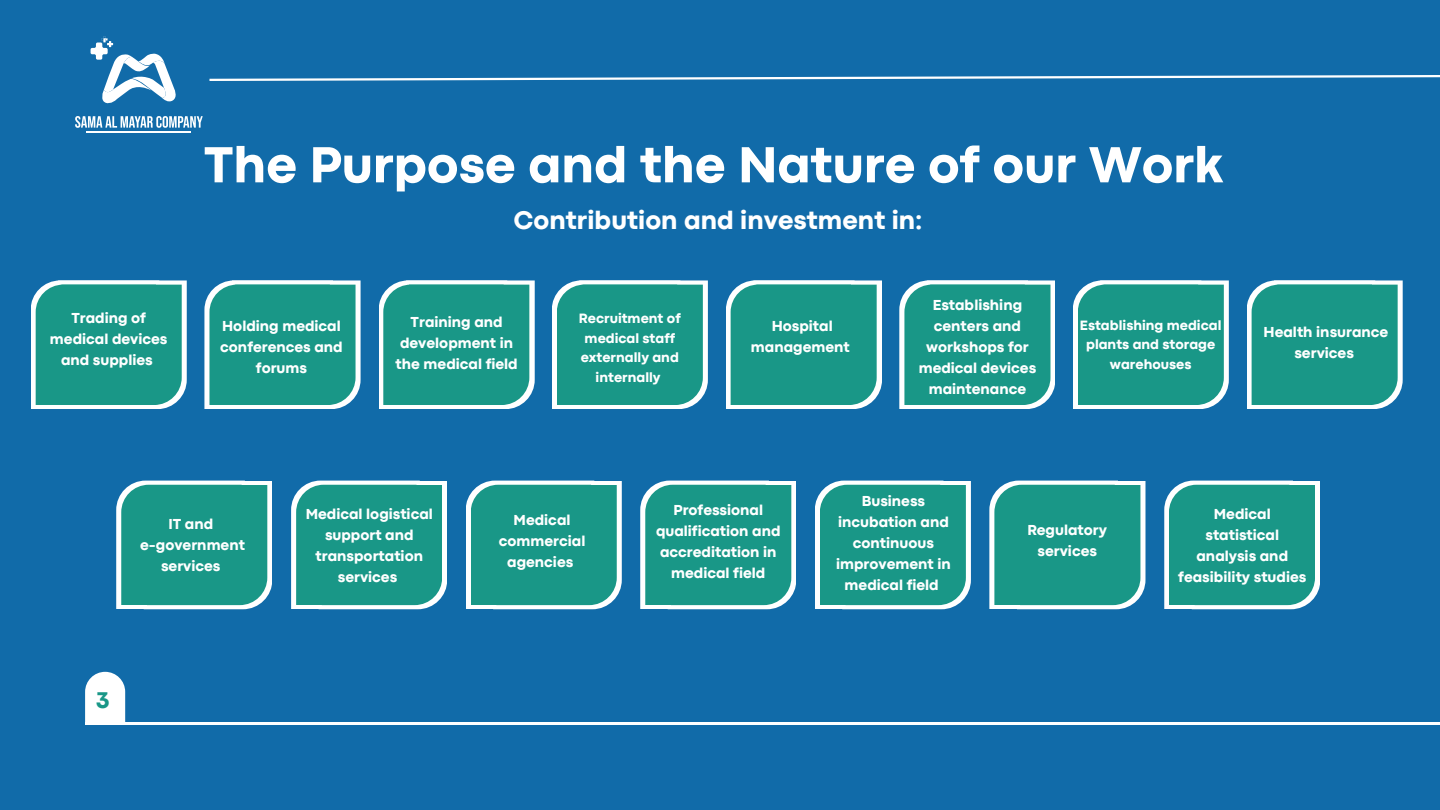
<style>
.page{position:relative;width:1440px;height:810px;background:#116ba9}
.page>*{position:absolute;margin:0;border:0;box-sizing:border-box;transform-origin:0 0}
.t1{font:800 52.9px "Codec Pro";color:#fff}
.t2{font:800 26.6px "Codec Pro";color:#fff}
.t3{font:800 23.7px "Codec Pro";color:#199787}
.t4{font:800 15.1px/21px "Codec Pro";color:#fff;text-align:center}
.t5{font:800 14.1px/19.5px "Codec Pro";color:#fff;text-align:center}
</style>
<div class="page">
<svg style="left:209px;top:75px;width:1231px;height:6px"></svg>
<hr style="left:85px;top:722px;width:1355px;height:3px;background:#fff">
<svg style="left:85px;top:672px;width:40px;height:50px;background:#eaf2f7"></svg>
<svg style="left:31px;top:280px;width:156px;height:129px;background:#34a296"></svg>
<svg style="left:204px;top:280px;width:157px;height:129px;background:#34a296"></svg>
<svg style="left:379px;top:280px;width:156px;height:129px;background:#34a296"></svg>
<svg style="left:552px;top:280px;width:156px;height:129px;background:#34a296"></svg>
<svg style="left:726px;top:280px;width:156px;height:129px;background:#34a296"></svg>
<svg style="left:899px;top:280px;width:156px;height:129px;background:#34a296"></svg>
<svg style="left:1073px;top:280px;width:156px;height:129px;background:#34a296"></svg>
<svg style="left:1247px;top:280px;width:156px;height:129px;background:#34a296"></svg>
<svg style="left:116px;top:481px;width:156px;height:128px;background:#35a296"></svg>
<svg style="left:291px;top:481px;width:156px;height:128px;background:#35a396"></svg>
<svg style="left:466px;top:481px;width:156px;height:128px;background:#36a397"></svg>
<svg style="left:640px;top:481px;width:156px;height:128px;background:#35a296"></svg>
<svg style="left:815px;top:481px;width:156px;height:128px;background:#36a397"></svg>
<svg style="left:989px;top:481px;width:157px;height:128px;background:#33a295"></svg>
<svg style="left:1164px;top:481px;width:156px;height:128px;background:#35a296"></svg>
<svg style="left:75px;top:116px;width:128px;height:12px"></svg>
<svg style="left:91px;top:36px;width:85px;height:68px"></svg>
<hr style="left:87px;top:131px;width:104px;height:1px;background:#fff">
<hr style="left:87px;top:132px;width:104px;height:1px;background:#fff">
<p class="t4" style="left:50px;top:309px;width:119px">Trading of medical devices and supplies</p>
<h1 class="t1" style="left:204px;top:146px;width:1021px">The Purpose and the Nature of our Work</h1>
<h2 class="t2" style="left:514px;top:211px;width:410px">Contribution and investment in:</h2>
<p class="t4" style="left:220px;top:317px;width:124px">Holding medical conferences and forums</p>
<p class="t4" style="left:396px;top:312px;width:124px">Training and development in the medical field</p>
<p class="t5" style="left:579px;top:310px;width:103px">Recruitment of medical staff externally and internally</p>
<p class="t4" style="left:751px;top:317px;width:100px">Hospital management</p>
<p class="t4" style="left:919px;top:295px;width:119px">Establishing centers and workshops for medical devices maintenance</p>
<p class="t5" style="left:1080px;top:316px;width:143px">Establishing medical plants and storage warehouses</p>
<p class="t4" style="left:1264px;top:323px;width:126px">Health insurance services</p>
<p class="t4" style="left:140px;top:515px;width:106px">IT and e-government services</p>
<h3 class="t3" style="left:96px;top:692px;width:15px">3</h3>
<p class="t4" style="left:306px;top:504px;width:129px">Medical logistical support and transportation services</p>
<p class="t4" style="left:499px;top:510px;width:88px">Medical commercial agencies</p>
<p class="t4" style="left:656px;top:501px;width:126px">Professional qualification and accreditation in medical field</p>
<p class="t4" style="left:836px;top:492px;width:116px">Business incubation and continuous improvement in medical field</p>
<p class="t4" style="left:1027px;top:521px;width:81px">Regulatory services</p>
<p class="t4" style="left:1178px;top:504px;width:130px">Medical statistical analysis and feasibility studies</p>
</div>
